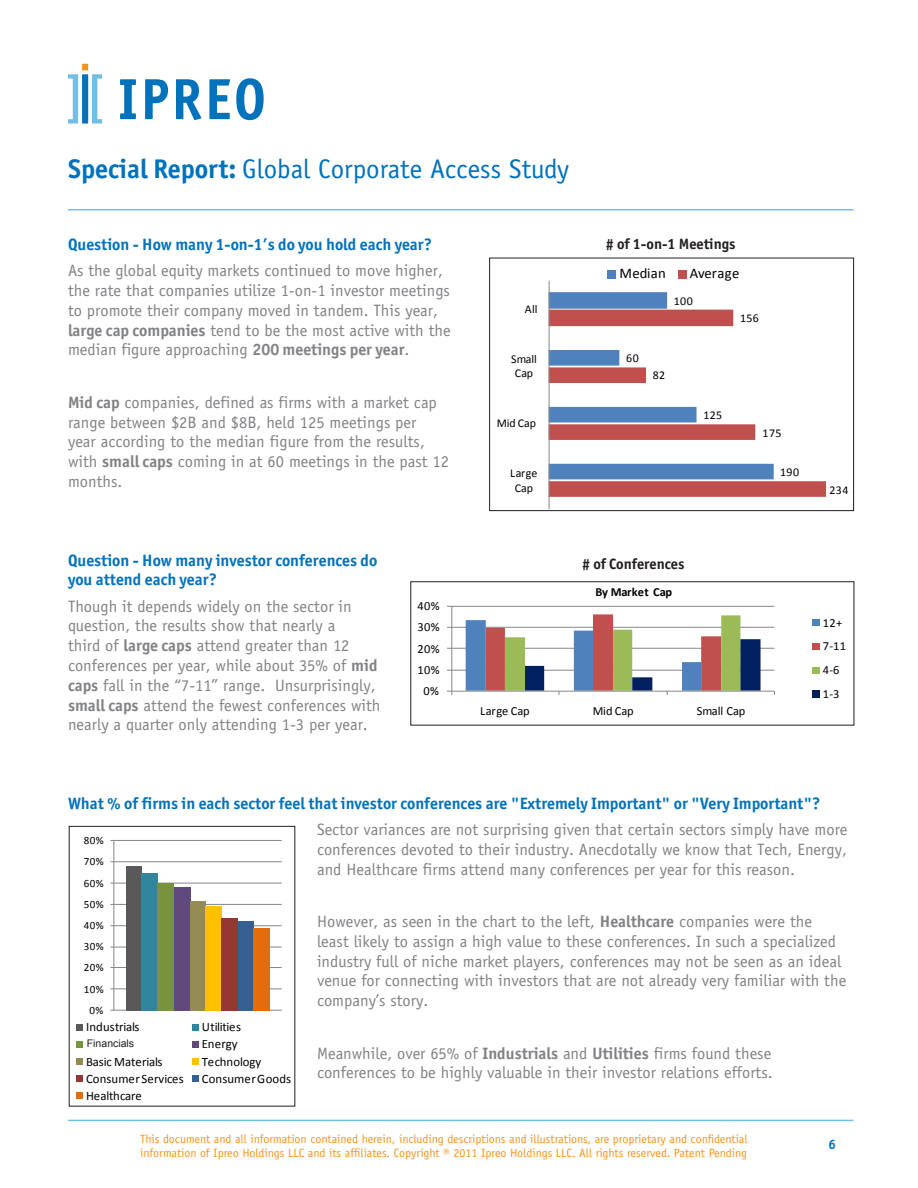
<style>
.page{position:relative;width:918px;height:1188px;background:#fff}
.page>*{position:absolute;margin:0;border:0;box-sizing:border-box;transform-origin:0 0}
.t1{font:27px "Officina Sans Std";color:#0072bc}
.bodyTextBullets{font:16.5px/19.8px "Officina Sans Std";color:#808285}
.bodyTextBullets-2{font:700 16.5px/19.8px "Officina Sans ITC Std";color:#0072bc}
.Box1b_header{font:700 15px "Officina Sans ITC Std";color:#231f20}
.t2{font:14.7px "Calibri";letter-spacing:.02em;color:#000}
.t3{font:700 13.5px "Officina Sans ITC Std";color:#0072bc}
.t4{font:12.75px "Calibri";color:#000}
.t5{font:12.45px/23.7px "Calibri";letter-spacing:.005em;color:#000}
.t6{font:700 12.45px "Calibri";letter-spacing:-.02em;color:#000}
.t7{font:12px/14.4px "Officina Sans Std";color:#f7931d}
.t8{font:12px "Calibri";letter-spacing:.03em;color:#000}
.t9{font:12px/14.7px "Calibri";letter-spacing:-.005em;color:#000;text-align:center}
.t10{font:12px/14.7px "Calibri";letter-spacing:-.01em;color:#000;text-align:center}
.t11{font:11.1px "Calibri";letter-spacing:.03em;color:#000}
.Box1b_header-2{font:10.5px "Arial";color:#231f20}
.s1{font-family:"Officina Sans ITC Std";font-weight:700}
</style>
<div class="page">
<svg style="left:120px;top:79px;width:16px;height:40px"></svg>
<svg style="left:145px;top:79px;width:23px;height:40px"></svg>
<svg style="left:176px;top:79px;width:25px;height:41px"></svg>
<svg style="left:209px;top:79px;width:21px;height:40px"></svg>
<svg style="left:236px;top:78px;width:28px;height:42px"></svg>
<svg style="left:68px;top:64px;width:34px;height:60px"></svg>
<hr style="left:68px;top:209px;width:786px;height:1px;background:#73bde9">
<hr style="left:68px;top:1120px;width:786px;height:1px;background:#73bde9">
<svg style="left:550px;top:479px;width:276px;height:18px;background:#c56463"></svg>
<svg style="left:550px;top:292px;width:224px;height:187px"></svg>
<hr style="left:549px;top:281px;width:1px;height:228px;background:#868686">
<div style="left:607px;top:270px;width:9px;height:8px;background:#4f81bd"></div>
<div style="left:678px;top:270px;width:8px;height:8px;background:#c0504d"></div>
<div style="left:489px;top:258px;width:365px;height:253px;border:1px solid #231f20"></div>
<hr style="left:452px;top:670px;width:322px;height:1px;background:#868686">
<hr style="left:452px;top:648px;width:322px;height:1px;background:#868686">
<hr style="left:452px;top:627px;width:322px;height:1px;background:#868686">
<hr style="left:452px;top:606px;width:322px;height:1px;background:#868686">
<hr style="left:451px;top:606px;width:1px;height:85px;background:#868686">
<hr style="left:452px;top:691px;width:322px;height:1px;background:#868686">
<svg style="left:466px;top:614px;width:295px;height:81px"></svg>
<div style="left:812px;top:619px;width:8px;height:7px;background:#4f81bd"></div>
<div style="left:812px;top:643px;width:8px;height:7px;background:#c0504d"></div>
<div style="left:812px;top:667px;width:8px;height:7px;background:#9bbb59"></div>
<div style="left:812px;top:690px;width:8px;height:7px;background:#002060"></div>
<div style="left:410px;top:581px;width:444px;height:145px;border:1px solid #231f20"></div>
<hr style="left:114px;top:1010px;width:168px;height:1px;background:#868686">
<hr style="left:114px;top:988px;width:168px;height:1px;background:#868686">
<hr style="left:114px;top:967px;width:168px;height:1px;background:#868686">
<hr style="left:114px;top:947px;width:168px;height:1px;background:#868686">
<hr style="left:114px;top:925px;width:168px;height:1px;background:#868686">
<hr style="left:114px;top:904px;width:168px;height:1px;background:#868686">
<hr style="left:114px;top:883px;width:168px;height:1px;background:#868686">
<hr style="left:114px;top:861px;width:168px;height:1px;background:#868686">
<hr style="left:114px;top:840px;width:168px;height:1px;background:#868686">
<div style="left:126px;top:866px;width:16px;height:145px;background:#595959"></div>
<div style="left:142px;top:873px;width:16px;height:138px;background:#31859c"></div>
<div style="left:158px;top:884px;width:16px;height:127px;background:#77933c"></div>
<div style="left:174px;top:887px;width:16px;height:124px;background:#604a7b"></div>
<div style="left:190px;top:901px;width:15px;height:110px;background:#948a54"></div>
<div style="left:205px;top:906px;width:17px;height:105px;background:#ffc000"></div>
<div style="left:222px;top:918px;width:16px;height:93px;background:#953735"></div>
<div style="left:238px;top:921px;width:15px;height:90px;background:#376092"></div>
<div style="left:253px;top:928px;width:16px;height:83px;background:#e46c0a"></div>
<hr style="left:113px;top:840px;width:1px;height:170px;background:#868686">
<div style="left:76px;top:1024px;width:7px;height:7px;background:#595959"></div>
<div style="left:192px;top:1024px;width:7px;height:7px;background:#31859c"></div>
<div style="left:76px;top:1041px;width:7px;height:7px;background:#77933c"></div>
<div style="left:192px;top:1041px;width:7px;height:7px;background:#604a7b"></div>
<div style="left:76px;top:1058px;width:7px;height:7px;background:#948a54"></div>
<div style="left:192px;top:1058px;width:7px;height:7px;background:#ffc000"></div>
<div style="left:76px;top:1075px;width:7px;height:7px;background:#953735"></div>
<div style="left:192px;top:1075px;width:7px;height:7px;background:#376092"></div>
<div style="left:76px;top:1092px;width:7px;height:7px;background:#e46c0a"></div>
<p class="t1" style="left:68px;top:153px;width:503px"><span class="s1">Special Report:</span> Global Corporate Access Study</p>
<p class="bodyTextBullets-2" style="left:68px;top:234px;width:365px">Question - How many 1-on-1’s do you hold each year?</p>
<p class="bodyTextBullets" style="left:68px;top:261px;width:384px">As the global equity markets continued to move higher, the rate that companies utilize 1-on-1 investor meetings to promote their company moved in tandem. This year, <span class="s1">large cap companies</span> tend to be the most active with the median figure approaching <span class="s1">200 meetings per year</span>.</p>
<p class="bodyTextBullets" style="left:68px;top:392px;width:383px"><span class="s1">Mid cap</span> companies, defined as firms with a market cap range between $2B and $8B, held 125 meetings per<br>year according to the median figure from the results, with <span class="s1">small caps</span> coming in at 60 meetings in the past 12 months.</p>
<p class="t8" style="left:525px;top:301px;width:14px">All</p>
<p class="t10" style="left:511px;top:351px;width:27px">Small<br>Cap</p>
<p class="t8" style="left:497px;top:416px;width:41px">Mid Cap</p>
<p class="t9" style="left:510px;top:466px;width:29px">Large<br>Cap</p>
<p class="Box1b_header" style="left:606px;top:235px;width:131px"># of 1-on-1 Meetings</p>
<p class="t2" style="left:620px;top:264px;width:48px">Median</p>
<p class="t2" style="left:690px;top:264px;width:51px">Average</p>
<p class="t8" style="left:674px;top:293px;width:20px">100</p>
<p class="t8" style="left:626px;top:350px;width:14px">60</p>
<p class="t8" style="left:653px;top:368px;width:14px">82</p>
<p class="t8" style="left:703px;top:408px;width:20px">125</p>
<p class="t8" style="left:740px;top:311px;width:20px">156</p>
<p class="t8" style="left:763px;top:425px;width:20px">175</p>
<p class="t8" style="left:780px;top:465px;width:20px">190</p>
<p class="bodyTextBullets-2" style="left:68px;top:550px;width:311px">Question - How many investor conferences do you attend each year?</p>
<p class="bodyTextBullets" style="left:68px;top:596px;width:314px">Though it depends widely on the sector in question, the results show that nearly a<br>third of <span class="s1">large caps</span> attend greater than 12 conferences per year, while about 35% of <span class="s1">mid caps</span> fall in the “7-11” range. Unsurprisingly, <span class="s1">small caps</span> attend the fewest conferences with nearly a quarter only attending 1-3 per year.</p>
<p class="t5" style="left:417px;top:594px;width:24px">40%</p>
<p class="t5" style="left:417px;top:615px;width:24px">30%</p>
<p class="t5" style="left:417px;top:637px;width:24px">20%</p>
<p class="t5" style="left:417px;top:658px;width:24px">10%</p>
<p class="t5" style="left:424px;top:679px;width:17px">0%</p>
<p class="Box1b_header" style="left:582px;top:555px;width:104px"># of Conferences</p>
<p class="t6" style="left:596px;top:584px;width:78px">By Market Cap</p>
<p class="t5" style="left:480px;top:699px;width:51px">Large Cap</p>
<p class="t5" style="left:593px;top:699px;width:42px">Mid Cap</p>
<p class="t5" style="left:697px;top:699px;width:50px">Small Cap</p>
<p class="t8" style="left:829px;top:482px;width:20px">234</p>
<p class="t5" style="left:823px;top:611px;width:25px">12+<br>7-11<br>4-6<br>1-3</p>
<p class="bodyTextBullets-2" style="left:68px;top:793px;width:754px">What % of firms in each sector feel that investor conferences are "Extremely Important" or "Very Important"?</p>
<p class="bodyTextBullets" style="left:317px;top:820px;width:532px;text-align:justify">Sector variances are not surprising given that certain sectors simply have more conferences devoted to their industry. Anecdotally we know that Tech, Energy, and Healthcare firms attend many conferences per year for this reason.</p>
<p class="bodyTextBullets" style="left:317px;top:912px;width:531px">However, as seen in the chart to the left, <span class="s1">Healthcare</span> companies were the least likely to assign a high value to these conferences. In such a specialized industry full of niche market players, conferences may not be seen as an ideal venue for connecting with investors that are not already very familiar with the company’s story.</p>
<p class="bodyTextBullets" style="left:317px;top:1043px;width:457px">Meanwhile, over 65% of <span class="s1">Industrials</span> and <span class="s1">Utilities</span> firms found these conferences to be highly valuable in their investor relations efforts.</p>
<p class="t11" style="left:84px;top:834px;width:21px">80%</p>
<p class="t11" style="left:84px;top:855px;width:21px">70%</p>
<p class="t11" style="left:84px;top:876px;width:21px">60%</p>
<p class="t11" style="left:84px;top:897px;width:21px">50%</p>
<p class="t11" style="left:84px;top:918px;width:21px">40%</p>
<p class="t11" style="left:84px;top:939px;width:21px">30%</p>
<p class="t11" style="left:84px;top:961px;width:21px">20%</p>
<p class="t11" style="left:84px;top:982px;width:21px">10%</p>
<p class="t11" style="left:89px;top:1003px;width:15px">0%</p>
<p class="t4" style="left:86px;top:1019px;width:55px">Industrials</p>
<p class="t4" style="left:202px;top:1019px;width:41px">Utilities</p>
<p class="t4" style="left:86px;top:1036px;width:46px">Finanials</p>
<p class="t4" style="left:202px;top:1036px;width:37px">Energy</p>
<p class="t4" style="left:86px;top:1053px;width:78px">Basic Materials</p>
<p class="t4" style="left:202px;top:1053px;width:61px">Technology</p>
<p class="t4" style="left:86px;top:1070px;width:99px">Consumer Services</p>
<p class="t4" style="left:202px;top:1070px;width:91px">Consumer Goods</p>
<p class="t4" style="left:86px;top:1087px;width:57px">Healthcare</p>
<p class="Box1b_header-2" style="left:87px;top:1037px;width:49px">Financials</p>
<p class="t7" style="left:140px;top:1131px;width:609px">This document and all information contained herein, including descriptions and illustrations, are proprietary and confidential information of Ipreo Holdings LLC and its affiliates. Copyright ® 2011 Ipreo Holdings LLC. All rights reserved. Patent Pending</p>
<p class="t3" style="left:828px;top:1136px;width:9px">6</p>
</div>
